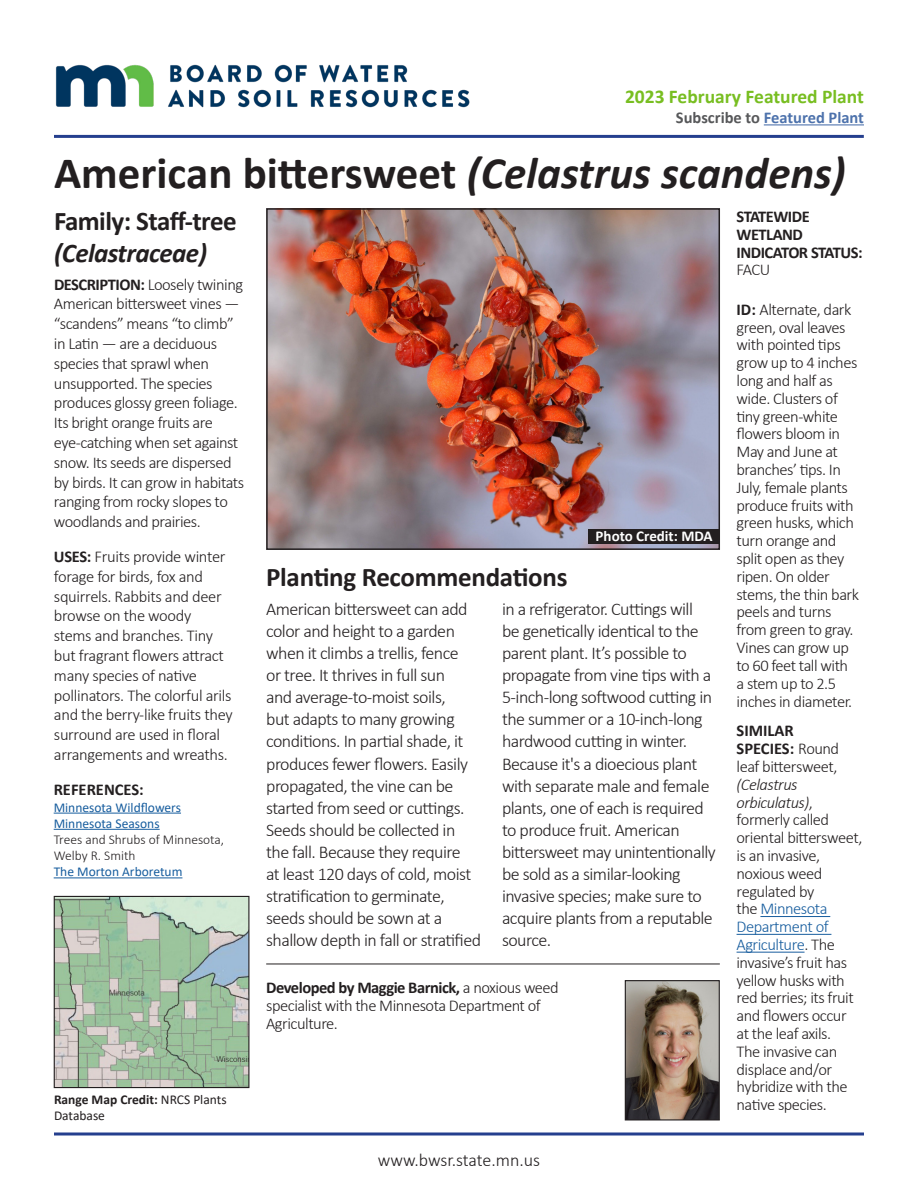
<style>
.page{position:relative;width:918px;height:1188px;background:#fff}
.page>*{position:absolute;margin:0;border:0;box-sizing:border-box;transform-origin:0 0}
.t1{font:700 45px "Calibri";color:#231f20}
.t2{font:700 27px/32.4px "Calibri";letter-spacing:-.015em;color:#231f20}
.t3{font:700 19.5px "Calibri";color:#78be21}
.t4{font:300 18px/22px "Calibri";letter-spacing:-.03em;color:#231f20}
.t5{font:300 18px "Calibri";letter-spacing:-.005em;color:#231f20}
.t6{font:300 16.5px/17.9px "Calibri";letter-spacing:-.03em;color:#231f20}
.t7{font:700 16.5px/17.9px "Calibri";letter-spacing:-.03em;color:#231f20}
.t8{font:700 16.5px "Calibri";color:#4d72ac}
.t9{font:700 16.5px "Calibri";color:#231f20}
.t10{font:700 15px "Calibri";color:#fff}
.t11{font:13.5px "Calibri";color:#175d9e}
.t12{font:300 13.5px/16.2px "Calibri";color:#231f20}
.t13{font:13.5px/16.2px "Calibri";color:#231f20}
.s1{color:#57585a}
.s2{font-style:italic}
.s3{font-weight:300}
.s4{font-weight:700}
.s5{color:#175d9e}
</style>
<div class="page">
<hr style="left:54px;top:135px;width:810px;height:3px;background:#253f8e">
<hr style="left:760px;top:916px;width:70px;height:1px;background:#175d9e">
<hr style="left:737px;top:934px;width:94px;height:1px;background:#175d9e">
<hr style="left:737px;top:952px;width:68px;height:1px;background:#175d9e">
<hr style="left:266px;top:964px;width:454px;height:1px;background:#231f20">
<img style="left:55px;top:64px;width:415px;height:44px">
<svg style="left:54px;top:1132px;width:810px;height:4px;background:#5b6eaa"></svg>
<img style="left:56px;top:898px;width:191px;height:188px">
<div style="left:54px;top:896px;width:195px;height:192px;border:1px solid #231f20"></div>
<hr style="left:54px;top:813px;width:127px;height:1px;background:#175d9e">
<hr style="left:54px;top:829px;width:106px;height:1px;background:#175d9e">
<hr style="left:54px;top:877px;width:128px;height:1px;background:#175d9e">
<img style="left:269px;top:211px;width:448px;height:336px">
<div style="left:266px;top:208px;width:454px;height:342px;border:2px solid #231f20"></div>
<div style="left:589px;top:530px;width:131px;height:14px;background:#231f20"></div>
<img style="left:627px;top:982px;width:91px;height:136px">
<div style="left:625px;top:980px;width:95px;height:140px;border:1px solid #231f20"></div>
<hr style="left:764px;top:124px;width:100px;height:1px;background:#4d72ac">
<p class="t3" style="left:625px;top:83px;width:240px">2023 February Featured Plant</p>
<p class="t8" style="left:676px;top:106px;width:190px"><span class="s1">Subscribe to</span> Featured Plant</p>
<p class="t1" style="left:54px;top:141px;width:793px">American bittersweet <span class="s2">(Celastrus scandens)</span></p>
<p class="t2" style="left:54px;top:204px;width:184px">Family: Staff-tree <span class="s2">(Celastraceae)</span></p>
<p class="t7" style="left:737px;top:207px;width:128px">STATEWIDE<br>WETLAND<br>INDICATOR STATUS:<br><span class="s3">FACU</span></p>
<p class="t6" style="left:737px;top:300px;width:124px"><span class="s4">ID:</span> Alternate, dark green, oval leaves with pointed tips grow up to 4 inches long and half as wide. Clusters of tiny green-white flowers bloom in<br>May and June at branches’ tips. In<br>July, female plants produce fruits with green husks, which turn orange and split open as they ripen. On older stems, the thin bark peels and turns from green to gray.<br>Vines can grow up to 60 feet tall with a stem up to 2.5 inches in diameter.</p>
<p class="t6" style="left:737px;top:722px;width:127px"><span class="s4">SIMILAR<br>SPECIES:</span> Round leaf bittersweet, <span class="s2">(Celastrus orbiculatus)</span>, formerly called oriental bittersweet, is an invasive, noxious weed regulated by<br>the <span class="s5">Minnesota</span></p>
<p class="t6" style="left:737px;top:918px;width:119px"><span class="s5">Department of<br>Agriculture</span>. The invasive’s fruit has yellow husks with red berries; its fruit and flowers occur at the leaf axils.<br>The invasive can displace and/or hybridize with the native species.</p>
<p class="t6" style="left:54px;top:274px;width:192px;line-height:19.8px"><span class="s4">DESCRIPTION:</span> Loosely twining<br>American bittersweet vines — “scandens” means “to climb” in Latin — are a deciduous species that sprawl when unsupported. The species produces glossy green foliage.<br>Its bright orange fruits are eye-catching when set against snow. Its seeds are dispersed by birds. It can grow in habitats ranging from rocky slopes to woodlands and prairies.</p>
<p class="t6" style="left:54px;top:546px;width:180px;line-height:19.8px"><span class="s4">USES:</span> Fruits provide winter forage for birds, fox and squirrels. Rabbits and deer browse on the woody stems and branches. Tiny but fragrant flowers attract many species of native pollinators. The colorful arils and the berry-like fruits they surround are used in floral arrangements and wreaths.</p>
<p class="t9" style="left:54px;top:778px;width:92px">REFERENCES:</p>
<p class="t11" style="left:54px;top:798px;width:129px">Minnesota Wildflowers</p>
<p class="t11" style="left:54px;top:814px;width:107px">Minnesota Seasons</p>
<p class="t12" style="left:54px;top:831px;width:172px">Trees and Shrubs of Minnesota,<br>Welby R. Smith</p>
<p class="t11" style="left:54px;top:863px;width:130px">The Morton Arboretum</p>
<p class="t10" style="left:596px;top:526px;width:119px">Photo Credit: MDA</p>
<p class="t2" style="left:266px;top:560px;width:303px">Planting Recommendations</p>
<p class="t4" style="left:266px;top:598px;width:216px">American bittersweet can add color and height to a garden when it climbs a trellis, fence<br>or tree. It thrives in full sun<br>and average-to-moist soils,<br>but adapts to many growing conditions. In partial shade, it produces fewer flowers. Easily propagated, the vine can be started from seed or cuttings.<br>Seeds should be collected in the fall. Because they require<br>at least 120 days of cold, moist stratification to germinate, seeds should be sown at a shallow depth in fall or stratified</p>
<p class="t4" style="left:502px;top:598px;width:215px">in a refrigerator. Cuttings will<br>be genetically identical to the parent plant. It’s possible to propagate from vine tips with a<br>5-inch-long softwood cutting in the summer or a 10-inch-long hardwood cutting in winter.<br>Because it's a dioecious plant with separate male and female plants, one of each is required to produce fruit. American bittersweet may unintentionally be sold as a similar-looking invasive species; make sure to acquire plants from a reputable source.</p>
<p class="t6" style="left:266px;top:978px;width:294px"><span class="s4">Developed by Maggie Barnick,</span> a noxious weed specialist with the Minnesota Department of<br>Agriculture.</p>
<p class="t13" style="left:54px;top:1091px;width:174px"><span class="s4">Range Map Credit:</span> NRCS Plants<br>Database</p>
<p class="t5" style="left:378px;top:1149px;width:164px">www.bwsr.state.mn.us</p>
</div>
